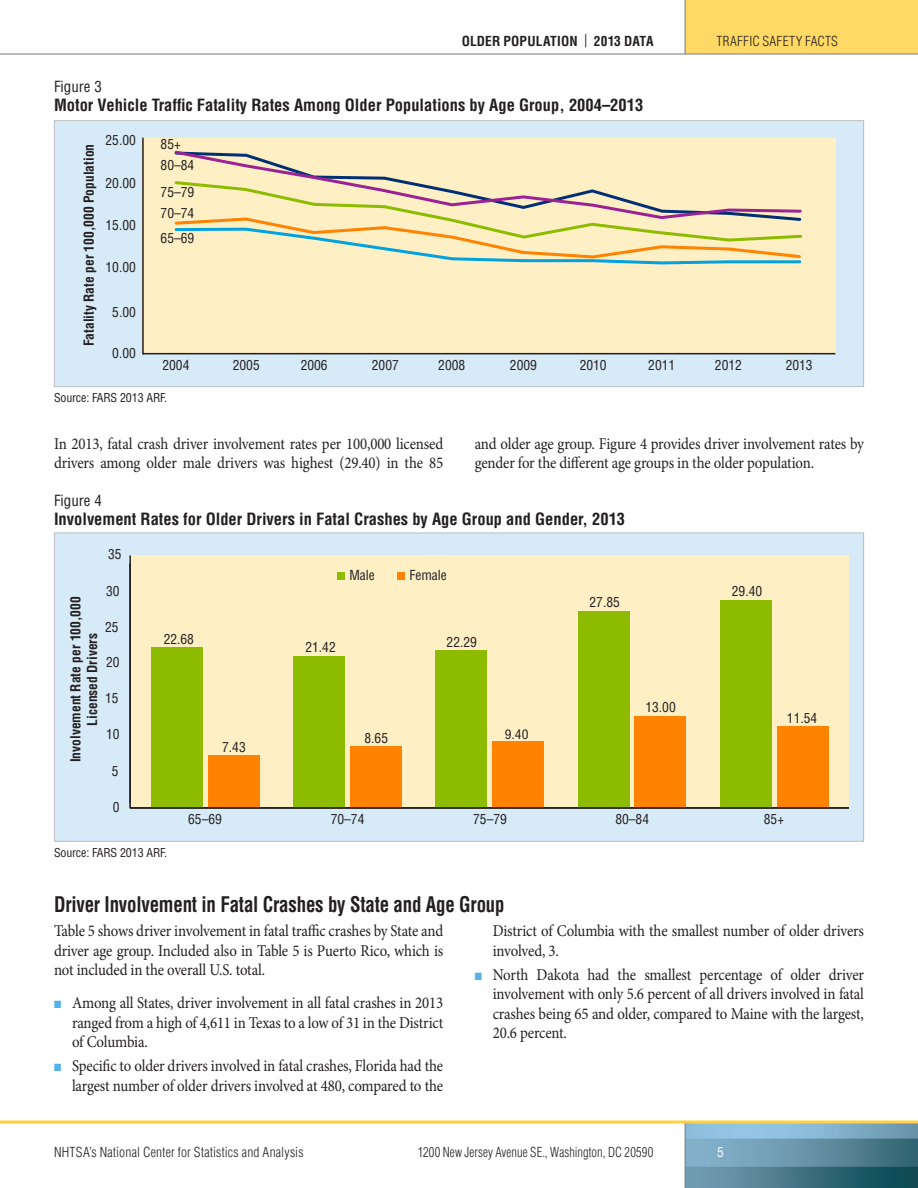
<style>
.page{position:relative;width:918px;height:1188px;background:#fff}
.page>*{position:absolute;margin:0;border:0;box-sizing:border-box;transform-origin:0 0}
.HeadA{font:700 condensed 21px "Helvetica LT Std";letter-spacing:-.01em;color:#231f20;scale:.9 1}
.Body{font:16.5px/19.5px "Minion Pro";letter-spacing:-.01em;color:#231f20;scale:.9 1}
.Table___Figure_Title{font:700 condensed 16.5px "Helvetica LT Std";color:#231f20}
.Table___Figure_Numbe{font:condensed 15px "Helvetica LT Std";color:#231f20}
.t1{font:condensed 13.5px/20.7px "Helvetica LT Std";color:#231f20}
.t2{font:700 condensed 13.5px/16.5px "Helvetica LT Std";color:#231f20;text-align:center}
.t3{font:300 condensed 13.5px "Helvetica LT Std";letter-spacing:.01em;color:#231f20}
.t4{font:300 condensed 13.5px "Helvetica LT Std";letter-spacing:.01em;color:#231f20;scale:.93 1}
.t5{font:condensed 13.5px "Helvetica LT Std";color:#fff}
.t6{font:condensed 12.9px "Helvetica LT Std";color:#231f20;scale:1.05 1}
.Table__Figure_Footer{font:condensed 12px "Helvetica LT Std";letter-spacing:-.01em;color:#231f20}
.s1{font-weight:400}
.s2{color:#53b3e8}
</style>
<div class="page">
<div style="left:685px;top:0;width:233px;height:54px;background:#ffd965"></div>
<img style="left:686px;top:1124px;width:232px;height:64px">
<hr style="left:685px;top:0;width:1px;height:54px;background:#76787b">
<hr style="left:685px;top:1122px;width:1px;height:66px;background:#76787b">
<svg style="left:0;top:1120px;width:918px;height:4px;background:#fbd96d"></svg>
<hr style="left:0;top:54px;width:918px;height:1px;background:#76787b">
<div style="left:54px;top:121px;width:810px;height:266px;background:#d7eaf7"></div>
<div style="left:143px;top:138px;width:693px;height:216px;background:#feefc5"></div>
<hr style="left:142px;top:138px;width:2px;height:216px;background:#231f20">
<hr style="left:143px;top:353px;width:692px;height:1px;background:#231f20">
<svg style="left:174px;top:150px;width:222px;height:29px"></svg>
<svg style="left:174px;top:179px;width:629px;height:86px"></svg>
<div style="left:54px;top:533px;width:810px;height:308px;background:#d7eaf7"></div>
<div style="left:130px;top:555px;width:719px;height:253px;background:#feefc5"></div>
<hr style="left:129px;top:556px;width:2px;height:247px;background:#231f20">
<div style="left:151px;top:647px;width:51px;height:161px;background:#8dbb00"></div>
<div style="left:293px;top:656px;width:52px;height:152px;background:#8dbb00"></div>
<div style="left:436px;top:650px;width:51px;height:158px;background:#8dbb00"></div>
<div style="left:578px;top:611px;width:51px;height:197px;background:#8dbb00"></div>
<div style="left:720px;top:600px;width:51px;height:208px;background:#8dbb00"></div>
<div style="left:208px;top:755px;width:51px;height:53px;background:#ff8200"></div>
<div style="left:350px;top:747px;width:51px;height:61px;background:#ff8200"></div>
<div style="left:493px;top:741px;width:51px;height:67px;background:#ff8200"></div>
<div style="left:635px;top:716px;width:51px;height:92px;background:#ff8200"></div>
<div style="left:777px;top:726px;width:51px;height:82px;background:#ff8200"></div>
<hr style="left:129px;top:563px;width:2px;height:245px;background:#231f20">
<hr style="left:130px;top:807px;width:719px;height:2px;background:#231f20">
<div style="left:338px;top:572px;width:7px;height:7px;background:#8dbb00"></div>
<div style="left:398px;top:572px;width:7px;height:7px;background:#ff8200"></div>
<p class="t2" style="left:462px;top:32px;width:193px">OLDER POPULATION <span class="s1">|</span> 2013 DATA</p>
<p class="t3" style="left:717px;top:32px;width:123px">TRAFFIC SAFETY FACTS</p>
<p class="Table___Figure_Numbe" style="left:54px;top:77px;width:49px">Figure 3</p>
<p class="Table___Figure_Title" style="left:54px;top:95px;width:591px">Motor Vehicle Traffic Fatality Rates Among Older Populations by Age Group, 2004–2013</p>
<p class="t2" style="left:80px;top:346px;width:204px;rotate:-90deg">Fatality Rate per 100,000 Population</p>
<p class="t1" style="left:106px;top:130px;width:32px">25.00</p>
<p class="t1" style="left:161px;top:134px;width:35px">85+<br>80–84</p>
<p class="t1" style="left:161px;top:181px;width:35px;line-height:21.3px">75–79<br>70–74</p>
<p class="t1" style="left:161px;top:228px;width:35px">65–69</p>
<p class="t1" style="left:106px;top:172px;width:32px">20.00</p>
<p class="t1" style="left:106px;top:214px;width:32px">15.00</p>
<p class="t1" style="left:106px;top:257px;width:32px">10.00</p>
<p class="t1" style="left:112px;top:301px;width:25px">5.00</p>
<p class="t1" style="left:112px;top:343px;width:25px">0.00</p>
<p class="t1" style="left:162px;top:355px;width:28px">2004</p>
<p class="t1" style="left:233px;top:355px;width:28px">2005</p>
<p class="t1" style="left:301px;top:355px;width:28px">2006</p>
<p class="t1" style="left:372px;top:355px;width:28px">2007</p>
<p class="t1" style="left:438px;top:355px;width:28px">2008</p>
<p class="t1" style="left:510px;top:355px;width:28px">2009</p>
<p class="t1" style="left:580px;top:355px;width:28px">2010</p>
<p class="t1" style="left:648px;top:355px;width:28px">2011</p>
<p class="t1" style="left:715px;top:355px;width:28px">2012</p>
<p class="t1" style="left:786px;top:355px;width:28px">2013</p>
<p class="Table__Figure_Footer" style="left:54px;top:390px;width:115px">Source: FARS 2013 ARF.</p>
<p class="Body" style="left:54px;top:434px;width:434px">In 2013, fatal crash driver involvement rates per 100,000 licensed drivers among older male drivers was highest (29.40) in the 85</p>
<p class="Body" style="left:475px;top:434px;width:434px">and older age group. Figure 4 provides driver involvement rates by gender for the different age groups in the older population.</p>
<p class="Table___Figure_Numbe" style="left:54px;top:491px;width:49px">Figure 4</p>
<p class="Table___Figure_Title" style="left:54px;top:509px;width:573px">Involvement Rates for Older Drivers in Fatal Crashes by Age Group and Gender, 2013</p>
<p class="t1" style="left:108px;top:543px;width:15px">35</p>
<p class="t2" style="left:67px;top:762px;width:168px;rotate:-90deg">Involvement Rate per 100,000<br>Licensed Drivers</p>
<p class="t1" style="left:106px;top:580px;width:15px">30</p>
<p class="t1" style="left:105px;top:616px;width:15px">25</p>
<p class="t1" style="left:106px;top:652px;width:15px">20</p>
<p class="t1" style="left:105px;top:688px;width:15px">15</p>
<p class="t1" style="left:106px;top:723px;width:15px">10</p>
<p class="t1" style="left:112px;top:761px;width:8px">5</p>
<p class="t1" style="left:113px;top:796px;width:8px">0</p>
<p class="t1" style="left:164px;top:628px;width:32px">22.68</p>
<p class="t1" style="left:222px;top:736px;width:25px">7.43</p>
<p class="t1" style="left:349px;top:565px;width:27px">Male</p>
<p class="t1" style="left:409px;top:565px;width:39px">Female</p>
<p class="t1" style="left:305px;top:637px;width:32px">21.42</p>
<p class="t1" style="left:447px;top:632px;width:32px">22.29</p>
<p class="t1" style="left:364px;top:728px;width:25px">8.65</p>
<p class="t6" style="left:505px;top:726px;width:24px">9.40</p>
<p class="t1" style="left:590px;top:591px;width:32px">27.85</p>
<p class="t1" style="left:645px;top:697px;width:32px">13.00</p>
<p class="t1" style="left:732px;top:581px;width:32px">29.40</p>
<p class="t1" style="left:787px;top:707px;width:32px">11.54</p>
<p class="t1" style="left:188px;top:808px;width:35px">65–69</p>
<p class="t1" style="left:331px;top:808px;width:35px">70–74</p>
<p class="t1" style="left:473px;top:808px;width:35px">75–79</p>
<p class="t1" style="left:615px;top:808px;width:35px">80–84</p>
<p class="t1" style="left:764px;top:808px;width:22px">85+</p>
<p class="Table__Figure_Footer" style="left:54px;top:845px;width:115px">Source: FARS 2013 ARF.</p>
<p class="HeadA" style="left:54px;top:891px;width:502px">Driver Involvement in Fatal Crashes by State and Age Group</p>
<p class="Body" style="left:54px;top:921px;width:434px;text-align:justify">Table 5 shows driver involvement in fatal traffic crashes by State and driver age group. Included also in Table 5 is Puerto Rico, which is not included in the overall U.S. total.</p>
<p class="Body" style="left:72px;top:993px;width:414px;text-align:justify;text-indent:-18px"><span class="s2">■</span> Among all States, driver involvement in all fatal crashes in 2013 ranged from a high of 4,611 in Texas to a low of 31 in the District of Columbia.</p>
<p class="Body" style="left:54px;top:1056px;width:434px;text-align:right"><span class="s2">■</span> Specific to older drivers involved in fatal crashes, Florida had the largest number of older drivers involved at 480, compared to the</p>
<p class="Body" style="left:493px;top:921px;width:414px">District of Columbia with the smallest number of older drivers involved, 3.</p>
<p class="Body" style="left:493px;top:965px;width:414px;text-align:justify;text-indent:-18px"><span class="s2">■</span> North Dakota had the smallest percentage of older driver involvement with only 5.6 percent of all drivers involved in fatal crashes being 65 and older, compared to Maine with the largest, 20.6 percent.</p>
<p class="t3" style="left:54px;top:1144px;width:251px">NHTSA’s National Center for Statistics and Analysis</p>
<p class="t4" style="left:418px;top:1144px;width:255px">1200 New Jersey Avenue SE., Washington, DC 20590</p>
<p class="t5" style="left:717px;top:1144px;width:8px">5</p>
</div>
